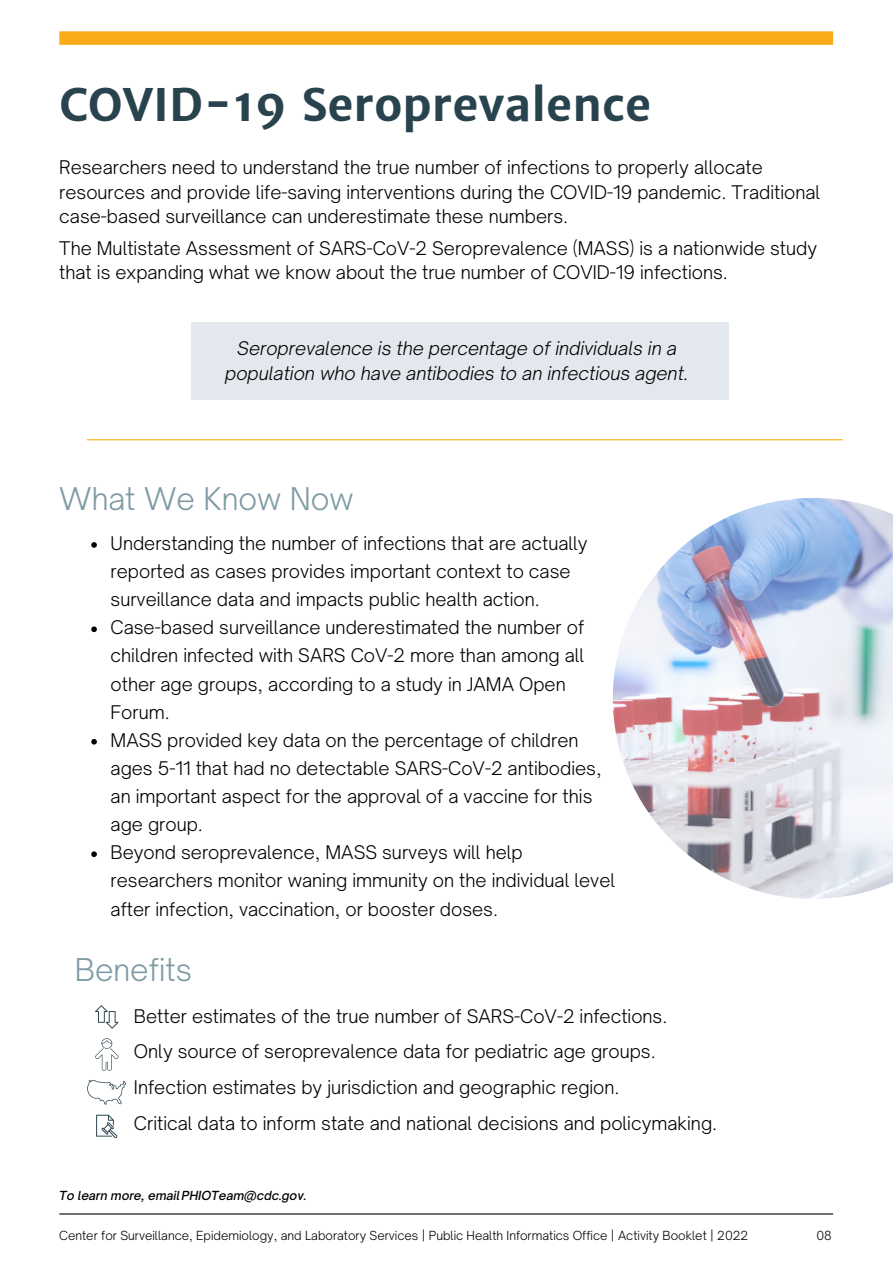
<style>
.page{position:relative;width:893px;height:1264px;background:#fff}
.page>*{position:absolute;margin:0;border:0;box-sizing:border-box;transform-origin:0 0}
.t1{font:700 45px "Merriweather Sans";color:#29434e}
.t2{font:300 30px "Open Sauce One";color:#7e9ba5}
.t3{font:300 18px/28px "Open Sauce One";color:#000}
.t4{font:italic 300 18px/24.8px "Open Sauce One";color:#000;text-align:center}
.t5{font:300 12px "Open Sauce One";color:#000}
.t6{font:italic 500 12px "Open Sauce One";color:#000}
</style>
<div class="page">
<div style="left:191px;top:323px;width:537px;height:77px;background:#e2e8ed"></div>
<hr style="left:59px;top:1213px;width:774px;height:1px;background:#000">
<div style="left:59px;top:31px;width:774px;height:14px;background:#fbab18"></div>
<hr style="left:87px;top:439px;width:755px;height:1px;background:#fbab18">
<img style="left:612px;top:498px;width:280px;height:400px">
<svg style="left:91px;top:542px;width:6px;height:6px"></svg>
<svg style="left:91px;top:626px;width:6px;height:6px"></svg>
<svg style="left:91px;top:739px;width:6px;height:5px"></svg>
<svg style="left:91px;top:851px;width:6px;height:6px"></svg>
<svg style="left:95px;top:1005px;width:24px;height:23px"></svg>
<svg style="left:95px;top:1038px;width:23px;height:32px"></svg>
<svg style="left:87px;top:1079px;width:39px;height:25px"></svg>
<svg style="left:96px;top:1114px;width:21px;height:24px"></svg>
<p class="t1" style="left:59px;top:76px;width:593px">COVID-19 Seroprevalence</p>
<p class="t3" style="left:59px;top:155px;width:762px;line-height:24.8px">Researchers need to understand the true number of infections to properly allocate resources and provide life-saving interventions during the COVID-19 pandemic. Traditional case-based surveillance can underestimate these numbers.</p>
<p class="t3" style="left:59px;top:235px;width:759px;line-height:24.8px">The Multistate Assessment of SARS-CoV-2 Seroprevalence (MASS) is a nationwide study that is expanding what we know about the true number of COVID-19 infections.</p>
<p class="t4" style="left:225px;top:335px;width:465px">Seroprevalence is the percentage of individuals in a population who have antibodies to an infectious agent.</p>
<p class="t2" style="left:59px;top:480px;width:296px">What We Know Now</p>
<p class="t3" style="left:111px;top:529px;width:478px">Understanding the number of infections that are actually reported as cases provides important context to case surveillance data and impacts public health action.</p>
<p class="t3" style="left:111px;top:613px;width:475px">Case-based surveillance underestimated the number of children infected with SARS CoV-2 more than among all other age groups, according to a study in JAMA Open Forum.</p>
<p class="t3" style="left:111px;top:726px;width:492px">MASS provided key data on the percentage of children ages 5-11 that had no detectable SARS-CoV-2 antibodies, an important aspect for the approval of a vaccine for this age group.</p>
<p class="t3" style="left:111px;top:838px;width:506px">Beyond seroprevalence, MASS surveys will help researchers monitor waning immunity on the individual level</p>
<p class="t3" style="left:111px;top:894px;width:389px">after infection, vaccination, or booster doses.</p>
<p class="t2" style="left:75px;top:950px;width:119px">Benefits</p>
<p class="t3" style="left:134px;top:997px;width:584px;line-height:36px">Better estimates of the true number of SARS-CoV-2 infections.<br>Only source of seroprevalence data for pediatric age groups.<br>Infection estimates by jurisdiction and geographic region.<br>Critical data to inform state and national decisions and policymaking.</p>
<p class="t6" style="left:59px;top:1187px;width:249px">To learn more, emailPHIOTeam@cdc.gov.</p>
<p class="t5" style="left:59px;top:1227px;width:690px">Center for Surveillance, Epidemiology, and Laboratory Services | Public Health Informatics Office | Activity Booklet | 2022</p>
<p class="t5" style="left:816px;top:1227px;width:17px">08</p>
</div>
